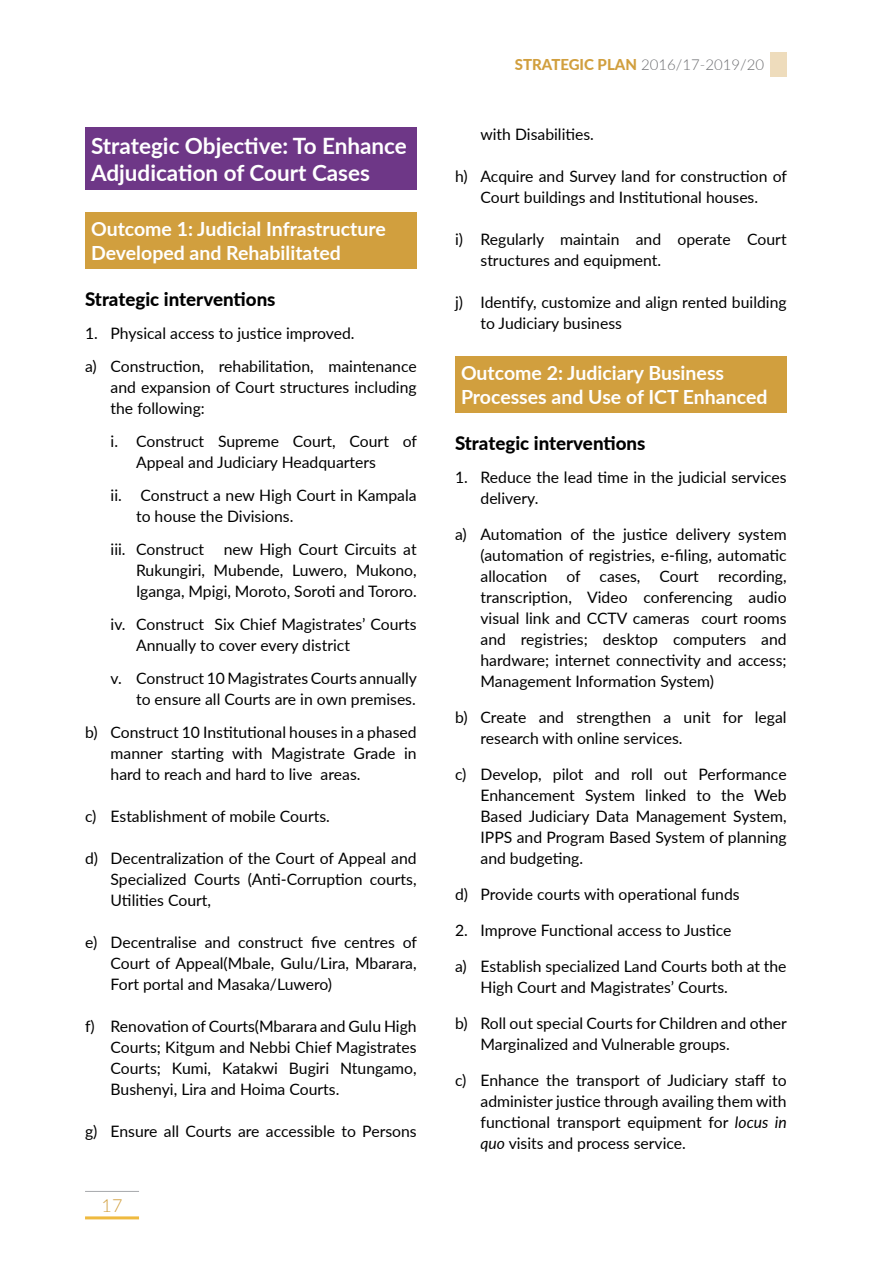
<style>
.page{position:relative;width:893px;height:1263px;background:#fff}
.page>*{position:absolute;margin:0;border:0;box-sizing:border-box;transform-origin:0 0}
.t1{font:700 22.5px/27px "Lato";color:#fff}
.t2{font:700 19.5px/23.4px "Lato";color:#fff}
.t3{font:800 18.75px "Lato";color:#000}
.t4{font:300 18px "Lato";color:#d19f3e}
.t5{font:15.75px/21px "Lato";color:#000}
.t6{font:300 15px "Lato";color:#6d6e71}
.s1{font-weight:800;color:#d19f3e}
.s2{font-style:italic}
</style>
<div class="page">
<hr style="left:85px;top:1216px;width:54px;height:3px;background:#efba3f">
<hr style="left:85px;top:1191px;width:54px;height:1px;background:#a7a9ac">
<div style="left:770px;top:52px;width:17px;height:24px;background:#eedcbc"></div>
<div style="left:85px;top:128px;width:331px;height:62px;background:#6e3787"></div>
<div style="left:85px;top:212px;width:331px;height:56px;background:#d19f3e"></div>
<div style="left:455px;top:356px;width:331px;height:56px;background:#d19f3e"></div>
<h1 class="t1" style="left:91px;top:132px;width:317px">Strategic Objective: To Enhance<br>Adjudication of Court Cases</h1>
<p class="t2" style="left:91px;top:217px;width:296px">Outcome 1: Judicial Infrastructure<br>Developed and Rehabilitated</p>
<p class="t3" style="left:85px;top:285px;width:192px">Strategic interventions</p>
<p class="t5" style="left:85px;top:316px;width:333px;line-height:33px">1. Physical access to justice improved.<br>a) Construction, rehabilitation, maintenance</p>
<p class="t5" style="left:111px;top:376px;width:308px">and expansion of Court structures including the following:</p>
<p class="t5" style="left:136px;top:430px;width:282px;text-indent:-26px">i. Construct Supreme Court, Court of<br>Appeal and Judiciary Headquarters</p>
<p class="t5" style="left:136px;top:484px;width:282px;text-indent:-26px">ii. Construct a new High Court in Kampala to house the Divisions.</p>
<p class="t5" style="left:136px;top:538px;width:282px;text-align:justify;text-indent:-26px">iii. Construct new High Court Circuits at Rukungiri, Mubende, Luwero, Mukono, Iganga, Mpigi, Moroto, Soroti and Tororo.</p>
<p class="t5" style="left:136px;top:613px;width:282px;text-indent:-26px">iv. Construct Six Chief Magistrates’ Courts<br>Annually to cover every district</p>
<p class="t5" style="left:111px;top:667px;width:308px;text-align:right">v. Construct 10 Magistrates Courts annually to ensure all Courts are in own premises.</p>
<p class="t5" style="left:111px;top:721px;width:308px;text-align:justify;text-indent:-26px">b) Construct 10 Institutional houses in a phased manner starting with Magistrate Grade in hard to reach and hard to live areas.</p>
<p class="t5" style="left:85px;top:805px;width:246px">c) Establishment of mobile Courts.</p>
<p class="t5" style="left:111px;top:847px;width:308px;text-align:justify;text-indent:-26px">d) Decentralization of the Court of Appeal and Specialized Courts (Anti-Corruption courts, Utilities Court,</p>
<p class="t5" style="left:111px;top:931px;width:308px;text-align:justify;text-indent:-26px">e) Decentralise and construct five centres of Court of Appeal(Mbale, Gulu/Lira, Mbarara, Fort portal and Masaka/Luwero)</p>
<p class="t5" style="left:111px;top:1015px;width:308px;text-align:justify;text-indent:-26px">f) Renovation of Courts(Mbarara and Gulu High Courts; Kitgum and Nebbi Chief Magistrates Courts; Kumi, Katakwi Bugiri Ntungamo, Bushenyi, Lira and Hoima Courts.</p>
<p class="t5" style="left:85px;top:1120px;width:333px">g) Ensure all Courts are accessible to Persons</p>
<p class="t4" style="left:102px;top:1193px;width:22px">17</p>
<p class="t6" style="left:515px;top:54px;width:251px"><span class="s1">STRATEGIC PLAN</span> 2016/17-2019/20</p>
<p class="t5" style="left:480px;top:123px;width:115px">with Disabilities.</p>
<p class="t5" style="left:455px;top:165px;width:333px;text-align:center">h) Acquire and Survey land for construction of<br>Court buildings and Institutional houses.</p>
<p class="t5" style="left:480px;top:228px;width:308px;text-indent:-26px">i) Regularly maintain and operate Court structures and equipment.</p>
<p class="t5" style="left:480px;top:291px;width:308px;text-indent:-26px">j) Identify, customize and align rented building to Judiciary business</p>
<p class="t2" style="left:461px;top:361px;width:308px">Outcome 2: Judiciary Business<br>Processes and Use of ICT Enhanced</p>
<p class="t3" style="left:455px;top:429px;width:192px">Strategic interventions</p>
<p class="t5" style="left:480px;top:466px;width:308px;text-indent:-26px">1. Reduce the lead time in the judicial services delivery.</p>
<p class="t5" style="left:480px;top:523px;width:308px;text-align:justify;text-indent:-26px">a) Automation of the justice delivery system (automation of registries, e-filing, automatic allocation of cases, Court recording, transcription, Video conferencing audio visual link and CCTV cameras court rooms and registries; desktop computers and hardware; internet connectivity and access; Management Information System)</p>
<p class="t5" style="left:480px;top:706px;width:308px;text-indent:-26px">b) Create and strengthen a unit for legal research with online services.</p>
<p class="t5" style="left:480px;top:763px;width:308px;text-align:justify;text-indent:-26px">c) Develop, pilot and roll out Performance Enhancement System linked to the Web Based Judiciary Data Management System, IPPS and Program Based System of planning and budgeting.</p>
<p class="t5" style="left:455px;top:883px;width:286px">d) Provide courts with operational funds</p>
<p class="t5" style="left:455px;top:919px;width:278px">2. Improve Functional access to Justice</p>
<p class="t5" style="left:480px;top:955px;width:308px;text-indent:-26px">a) Establish specialized Land Courts both at the<br>High Court and Magistrates’ Courts.</p>
<p class="t5" style="left:480px;top:1012px;width:308px;text-indent:-26px">b) Roll out special Courts for Children and other<br>Marginalized and Vulnerable groups.</p>
<p class="t5" style="left:480px;top:1069px;width:308px;text-align:justify;text-indent:-26px">c) Enhance the transport of Judiciary staff to administer justice through availing them with functional transport equipment for <span class="s2">locus in quo</span> visits and process service.</p>
</div>
